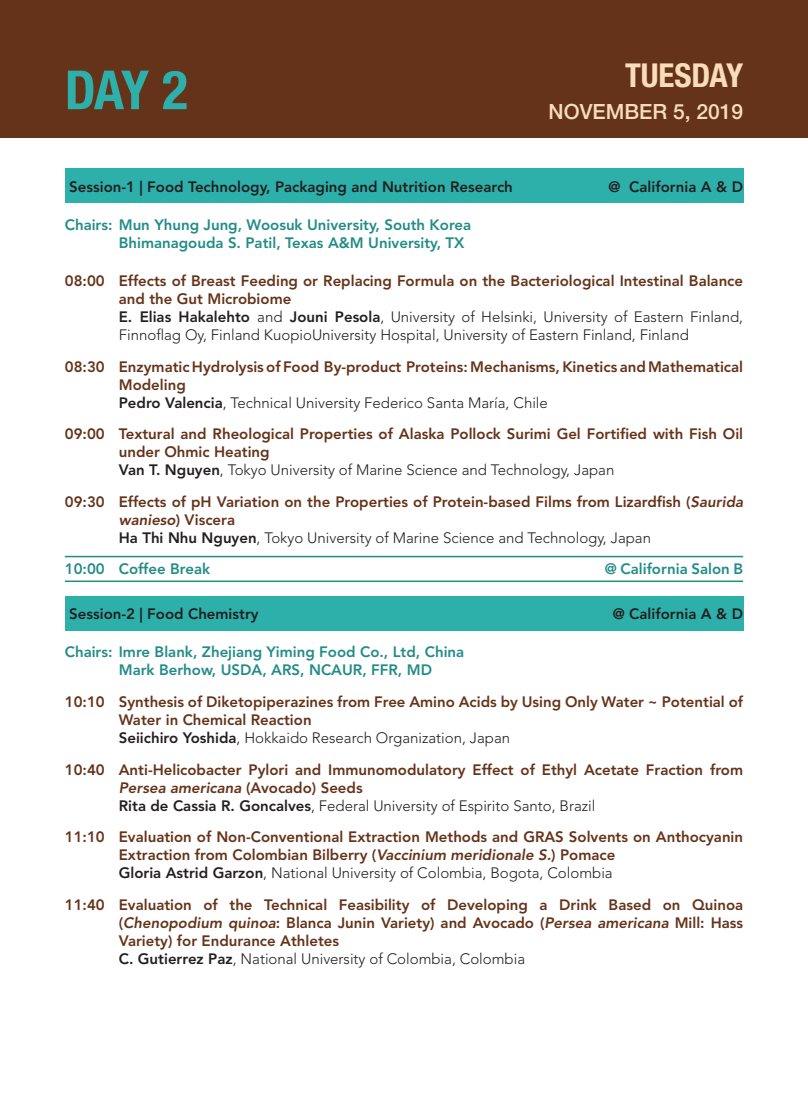
<style>
.page{position:relative;width:808px;height:1106px;background:#fff}
.page>*{position:absolute;margin:0;border:0;box-sizing:border-box;transform-origin:0 0}
.t1{font:700 condensed 54px "Helvetica Neue LT Std";color:#2db0aa}
.t2{font:700 condensed 33px "Helvetica Neue LT Std";color:#f9ddba}
.t3{font:500 21px "Helvetica Neue LT Std";color:#f9ddba}
.t4{font:800 15px/18px "Avenir LT Std";color:#65331a}
.t5{font:300 15px/18px "Avenir LT Std";color:#231f20}
.t6{font:800 15px "Avenir LT Std";color:#228c87}
.t7{font:800 15px "Avenir LT Std";color:#231f20}
.s1{font-weight:800}
.s2{font-style:italic}
</style>
<div class="page">
<div style="left:65px;top:168px;width:678px;height:34px;background:#2db0aa"></div>
<div style="left:65px;top:597px;width:678px;height:34px;background:#2db0aa"></div>
<hr style="left:65px;top:556px;width:678px;height:1px;background:#228c87">
<hr style="left:65px;top:581px;width:678px;height:1px;background:#228c87">
<div style="left:0;top:0;width:808px;height:138px;background:#65331a"></div>
<p class="t1" style="left:65px;top:57px;width:125px">DAY 2</p>
<p class="t2" style="left:625px;top:56px;width:120px">TUESDAY</p>
<p class="t3" style="left:548px;top:99px;width:196px">NOVEMBER 5, 2019</p>
<p class="t7" style="left:69px;top:178px;width:445px">Session-1 | Food Technology, Packaging and Nutrition Research</p>
<p class="t7" style="left:608px;top:178px;width:136px">@ California A &amp; D</p>
<p class="t6" style="left:65px;top:216px;width:408px">Chairs: Mun Yhung Jung, Woosuk University, South Korea</p>
<p class="t6" style="left:119px;top:234px;width:347px">Bhimanagouda S. Patil, Texas A&amp;M University, TX</p>
<p class="t4" style="left:119px;top:272px;width:626px;text-indent:-54px">08:00 Effects of Breast Feeding or Replacing Formula on the Bacteriological Intestinal Balance and the Gut Microbiome</p>
<p class="t5" style="left:119px;top:308px;width:626px"><span class="s1">E. Elias Hakalehto</span> and <span class="s1">Jouni Pesola</span>, University of Helsinki, University of Eastern Finland,<br>Finnoflag Oy, Finland KuopioUniversity Hospital, University of Eastern Finland, Finland</p>
<p class="t4" style="left:119px;top:358px;width:626px;text-indent:-54px">08:30 Enzymatic Hydrolysis of Food By-product Proteins: Mechanisms, Kinetics and Mathematical<br>Modeling</p>
<p class="t5" style="left:119px;top:394px;width:430px"><span class="s1">Pedro Valencia</span>, Technical University Federico Santa María, Chile</p>
<p class="t4" style="left:119px;top:425px;width:626px;text-indent:-54px">09:00 Textural and Rheological Properties of Alaska Pollock Surimi Gel Fortified with Fish Oil under Ohmic Heating</p>
<p class="t5" style="left:119px;top:461px;width:497px"><span class="s1">Van T. Nguyen</span>, Tokyo University of Marine Science and Technology, Japan</p>
<p class="t4" style="left:119px;top:493px;width:626px;text-indent:-54px">09:30 Effects of pH Variation on the Properties of Protein-based Films from Lizardfish (<span class="s2">Saurida wanieso</span>) Viscera</p>
<p class="t5" style="left:119px;top:529px;width:534px"><span class="s1">Ha Thi Nhu Nguyen</span>, Tokyo University of Marine Science and Technology, Japan</p>
<p class="t6" style="left:65px;top:560px;width:147px">10:00 Coffee Break</p>
<p class="t6" style="left:605px;top:560px;width:140px">@ California Salon B</p>
<p class="t7" style="left:69px;top:605px;width:191px">Session-2 | Food Chemistry</p>
<p class="t7" style="left:613px;top:605px;width:132px">@ California A &amp; D</p>
<p class="t6" style="left:65px;top:643px;width:401px">Chairs: Imre Blank, Zhejiang Yiming Food Co., Ltd, China</p>
<p class="t6" style="left:119px;top:661px;width:315px">Mark Berhow, USDA, ARS, NCAUR, FFR, MD</p>
<p class="t4" style="left:119px;top:693px;width:626px;text-indent:-54px">10:10 Synthesis of Diketopiperazines from Free Amino Acids by Using Only Water ~ Potential of<br>Water in Chemical Reaction</p>
<p class="t5" style="left:119px;top:729px;width:393px"><span class="s1">Seiichiro Yoshida</span>, Hokkaido Research Organization, Japan</p>
<p class="t4" style="left:119px;top:760px;width:626px;text-indent:-54px">10:40 Anti-Helicobacter Pylori and Immunomodulatory Effect of Ethyl Acetate Fraction from<br><span class="s2">Persea americana</span> (Avocado) Seeds</p>
<p class="t5" style="left:119px;top:796px;width:478px"><span class="s1">Rita de Cassia R. Goncalves</span>, Federal University of Espirito Santo, Brazil</p>
<p class="t4" style="left:119px;top:828px;width:626px;text-indent:-54px">11:10 Evaluation of Non-Conventional Extraction Methods and GRAS Solvents on Anthocyanin<br>Extraction from Colombian Bilberry (<span class="s2">Vaccinium meridionale S.</span>) Pomace</p>
<p class="t5" style="left:119px;top:864px;width:495px"><span class="s1">Gloria Astrid Garzon</span>, National University of Colombia, Bogota, Colombia</p>
<p class="t4" style="left:119px;top:895px;width:626px;text-align:justify;text-indent:-54px">11:40 Evaluation of the Technical Feasibility of Developing a Drink Based on Quinoa (<span class="s2">Chenopodium quinoa</span>: Blanca Junin Variety) and Avocado (<span class="s2">Persea americana</span> Mill: Hass Variety) for Endurance Athletes</p>
<p class="t5" style="left:119px;top:949px;width:408px"><span class="s1">C. Gutierrez Paz</span>, National University of Colombia, Colombia</p>
</div>
